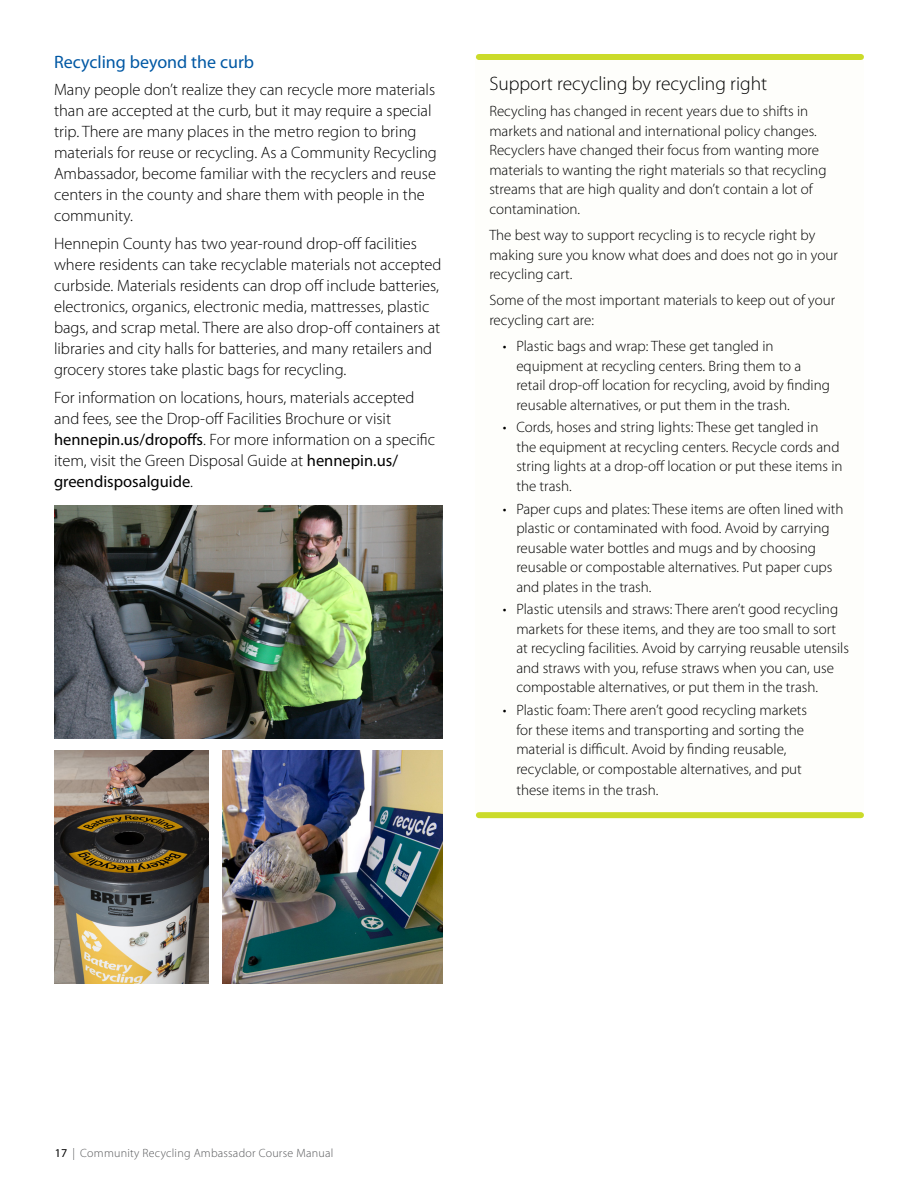
<style>
.page{position:relative;width:918px;height:1188px;background:#fff}
.page>*{position:absolute;margin:0;border:0;box-sizing:border-box;transform-origin:0 0}
.t1{font:300 19.5px "Myriad Pro";color:#000}
.t2{font:18px "Myriad Pro";color:#0058a4}
.t3{font:300 16.5px/21px "Myriad Pro";color:#000}
.t4{font:300 15px/19.5px "Myriad Pro";color:#000}
.t5{font:300 12px "Myriad Pro";letter-spacing:.02em;color:#58595b}
.s1{font-weight:400}
.s2{font-weight:400;color:#000}
</style>
<div class="page">
<div style="left:476px;top:54px;width:388px;height:761px;background:#fefefb"></div>
<div style="left:479px;top:54px;width:382px;height:6px;background:#cbdb2a"></div>
<div style="left:479px;top:812px;width:382px;height:6px;background:#cbdb2a"></div>
<img style="left:54px;top:505px;width:388px;height:233px">
<img style="left:54px;top:751px;width:155px;height:233px">
<img style="left:222px;top:751px;width:220px;height:233px">
<p class="t2" style="left:54px;top:52px;width:202px">Recycling beyond the curb</p>
<p class="t3" style="left:54px;top:80px;width:384px">Many people don’t realize they can recycle more materials than are accepted at the curb, but it may require a special trip. There are many places in the metro region to bring materials for reuse or recycling. As a Community Recycling Ambassador, become familiar with the recyclers and reuse centers in the county and share them with people in the community.</p>
<p class="t3" style="left:54px;top:233px;width:389px">Hennepin County has two year-round drop-off facilities where residents can take recyclable materials not accepted curbside. Materials residents can drop off include batteries, electronics, organics, electronic media, mattresses, plastic bags, and scrap metal. There are also drop-off containers at libraries and city halls for batteries, and many retailers and grocery stores take plastic bags for recycling.</p>
<p class="t3" style="left:54px;top:387px;width:383px">For information on locations, hours, materials accepted and fees, see the Drop-off Facilities Brochure or visit <span class="s1">hennepin.us/dropoffs</span>. For more information on a specific item, visit the Green Disposal Guide at <span class="s1">hennepin.us/ greendisposalguide</span>.</p>
<h1 class="t1" style="left:489px;top:73px;width:279px">Support recycling by recycling right</h1>
<p class="t4" style="left:489px;top:102px;width:339px">Recycling has changed in recent years due to shifts in markets and national and international policy changes.<br>Recyclers have changed their focus from wanting more materials to wanting the right materials so that recycling streams that are high quality and don’t contain a lot of contamination.</p>
<p class="t4" style="left:489px;top:226px;width:350px">The best way to support recycling is to recycle right by making sure you know what does and does not go in your recycling cart.</p>
<p class="t4" style="left:489px;top:291px;width:347px">Some of the most important materials to keep out of your recycling cart are:</p>
<p class="t4" style="left:516px;top:337px;width:315px;text-indent:-14px">• Plastic bags and wrap: These get tangled in equipment at recycling centers. Bring them to a retail drop-off location for recycling, avoid by finding reusable alternatives, or put them in the trash.</p>
<p class="t4" style="left:516px;top:418px;width:328px;text-indent:-14px">• Cords, hoses and string lights: These get tangled in<br>the equipment at recycling centers. Recycle cords and string lights at a drop-off location or put these items in the trash.</p>
<p class="t4" style="left:516px;top:499px;width:329px;text-indent:-14px">• Paper cups and plates: These items are often lined with plastic or contaminated with food. Avoid by carrying reusable water bottles and mugs and by choosing reusable or compostable alternatives. Put paper cups and plates in the trash.</p>
<p class="t4" style="left:516px;top:600px;width:334px;text-indent:-14px">• Plastic utensils and straws: There aren’t good recycling markets for these items, and they are too small to sort at recycling facilities. Avoid by carrying reusable utensils and straws with you, refuse straws when you can, use compostable alternatives, or put them in the trash.</p>
<p class="t4" style="left:516px;top:701px;width:292px;text-indent:-14px">• Plastic foam: There aren’t good recycling markets for these items and transporting and sorting the material is difficult. Avoid by finding reusable, recyclable, or compostable alternatives, and put</p>
<p class="t4" style="left:516px;top:780px;width:144px">these items in the trash.</p>
<p class="t5" style="left:55px;top:1146px;width:280px"><span class="s2">17</span> | Community Recycling Ambassador Course Manual</p>
</div>
